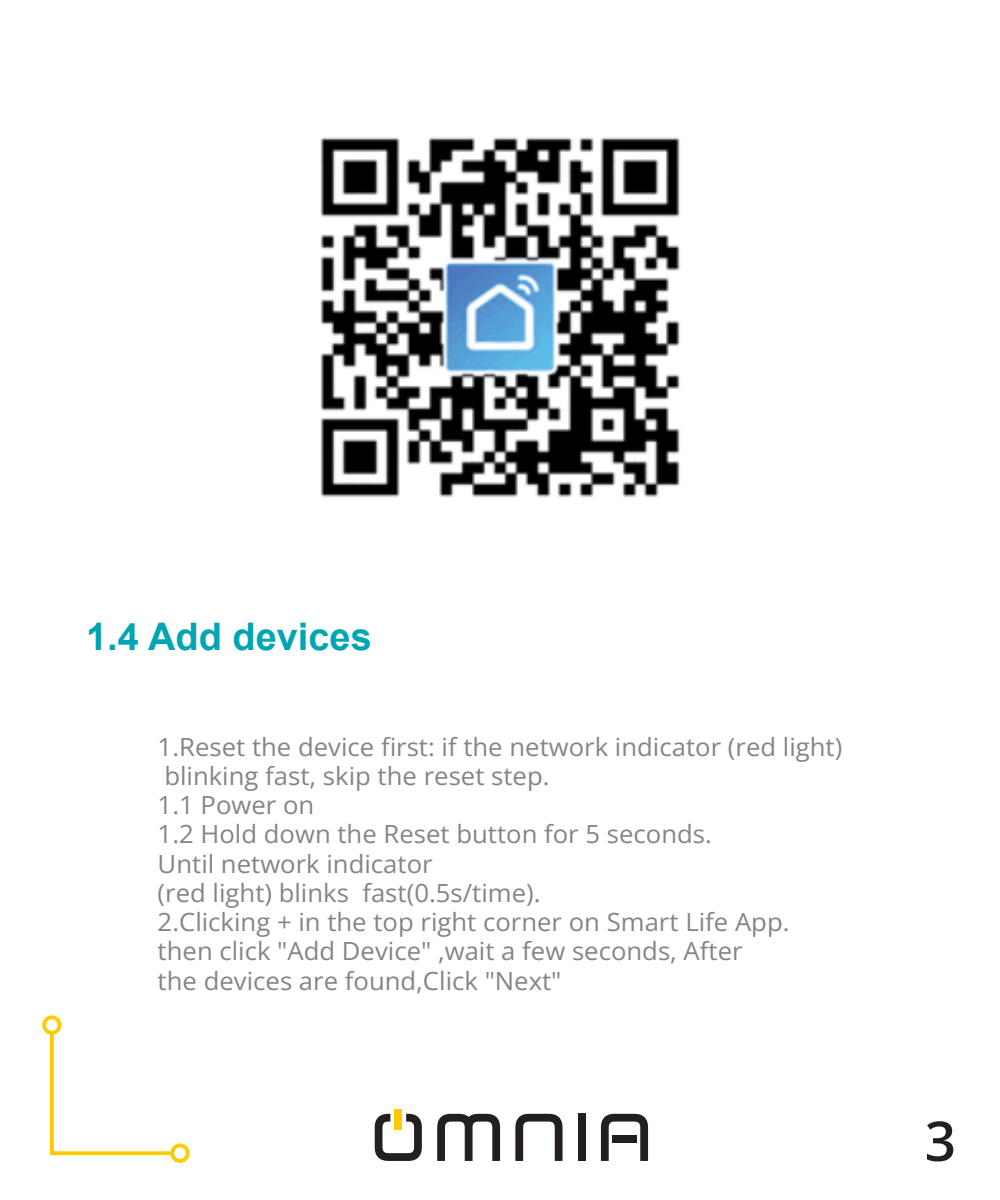
<style>
.page{position:relative;width:1000px;height:1200px;background:#fff}
.page>*{position:absolute;margin:0;border:0;box-sizing:border-box;transform-origin:0 0}
.t1{font:600 54.8px "Open Sans";color:#231f20}
.t2{font:700 38px "Arial";color:#00a5b2}
.t3{font:25px/29.2px "Open Sans";color:#868484}
</style>
<div class="page">
<div style="left:42px;top:1015px;width:20px;height:20px;border:4px solid #fbcd00;border-radius:50%"></div>
<svg style="left:48px;top:1029px;width:128px;height:128px"></svg>
<div style="left:170px;top:1144px;width:20px;height:19px;border:4px solid #fbcd00;border-radius:50%"></div>
<svg style="left:437px;top:1114px;width:63px;height:47px"></svg>
<svg style="left:515px;top:1114px;width:48px;height:47px"></svg>
<div style="left:578px;top:1114px;width:8px;height:47px;background:#231f20"></div>
<svg style="left:601px;top:1114px;width:47px;height:47px"></svg>
<div style="left:612px;top:1135px;width:25px;height:8px;background:#231f20"></div>
<svg style="left:375px;top:1114px;width:47px;height:47px"></svg>
<div style="left:395px;top:1109px;width:7px;height:21px;background:#ffc905"></div>
<img style="left:320px;top:137px;width:360px;height:360px">
<h2 class="t2" style="left:86px;top:612px;width:287px">1.4 Add devices</h2>
<p class="t3" style="left:158px;top:731px;width:686px">1.Reset the device first: if the network indicator (red light) blinking fast, skip the reset step.<br>1.1 Power on<br>1.2 Hold down the Reset button for 5 seconds.<br>Until network indicator<br>(red light) blinks fast(0.5s/time).<br>2.Clicking + in the top right corner on Smart Life App. then click "Add Device" ,wait a few seconds, After<br>the devices are found,Click "Next"</p>
<h1 class="t1" style="left:925px;top:1103px;width:33px">3</h1>
</div>
